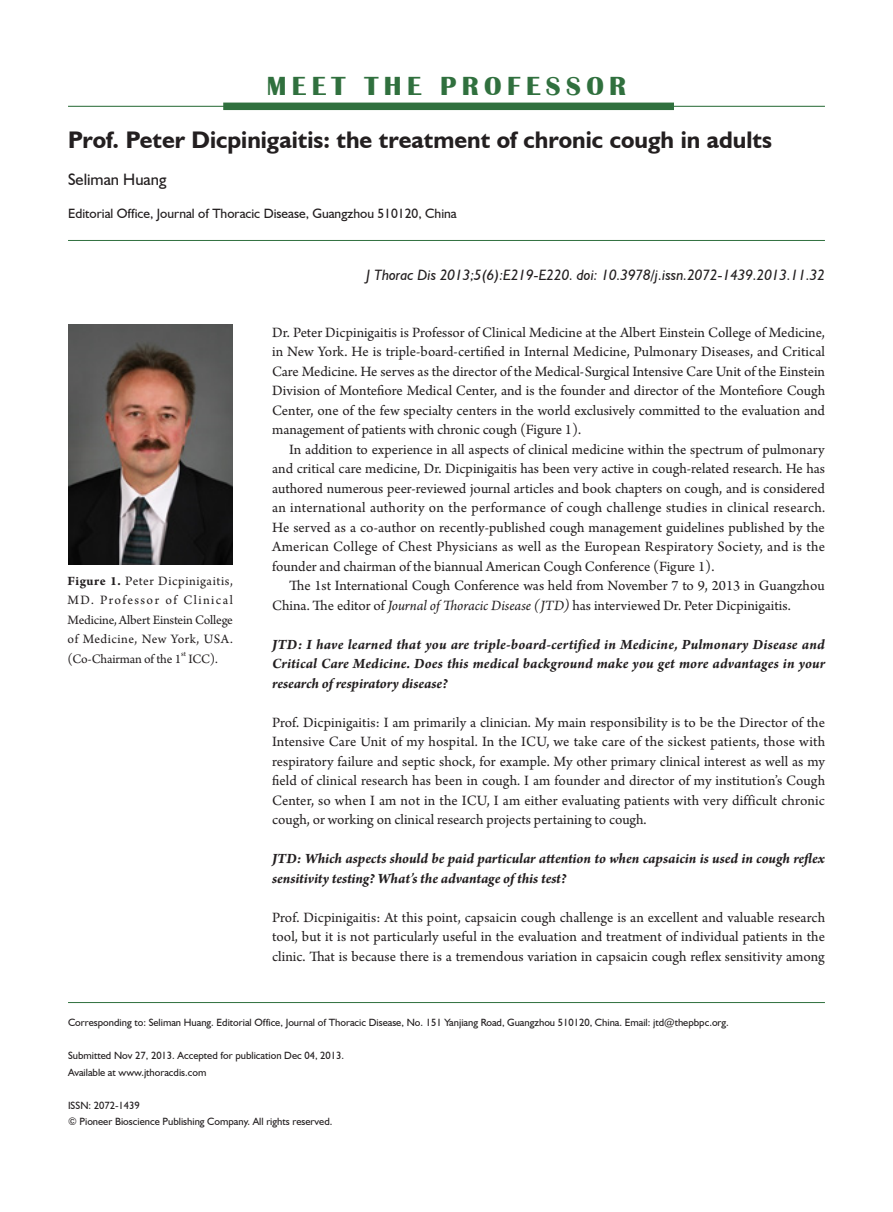
<style>
.page{position:relative;width:893px;height:1212px;background:#fff}
.page>*{position:absolute;margin:0;border:0;box-sizing:border-box;transform-origin:0 0}
.t1{font:700 27px "Britannic";letter-spacing:.2em;color:#30703e}
.文题-JTD{font:700 24px "Humanist 521 BT";color:#231f20}
.作者-JTD{font:16.5px "Humanist 521 BT";color:#231f20}
.t2{font:15px/19.5px "Arno Pro";color:#231f20;text-align:justify}
.t3{font:italic 700 15px/19.5px "Arno Pro";letter-spacing:-.005em;color:#231f20;text-align:justify}
.t4{font:italic 15px "Humanist 521 BT";color:#231f20}
.t5{font:13.5px/19.5px "Arno Pro";letter-spacing:-.01em;color:#231f20;text-align:justify}
.t6{font:13.5px "Humanist 521 BT";color:#231f20}
.t7{font:10.5px "Humanist 521 BT";color:#231f20}
.t8{font:7.8px "Arno Pro";color:#231f20}
.s1{font-weight:700}
.s2{font-style:italic}
</style>
<div class="page">
<div style="left:223px;top:103px;width:451px;height:7px;background:#30703e"></div>
<hr style="left:68px;top:106px;width:757px;height:1px;background:#30703e">
<hr style="left:68px;top:240px;width:757px;height:1px;background:#30703e">
<hr style="left:68px;top:1002px;width:757px;height:1px;background:#30703e">
<img style="left:69px;top:325px;width:164px;height:239px">
<p class="t1" style="left:267px;top:71px;width:361px">MEET THE PROFESSOR</p>
<p class="文题-JTD" style="left:68px;top:125px;width:705px">Prof. Peter Dicpinigaitis: the treatment of chronic cough in adults</p>
<p class="作者-JTD" style="left:68px;top:169px;width:100px">Seliman Huang</p>
<p class="t6" style="left:68px;top:205px;width:390px">Editorial Office, Journal of Thoracic Disease, Guangzhou 510120, China</p>
<p class="t5" style="left:68px;top:571px;width:167px"><span class="s1">Figure 1.</span> Peter Dicpinigaitis, MD. Professor of Clinical Medicine, Albert Einstein College of Medicine, New York, USA. (Co-Chairman of the 1</p>
<p class="t8" style="left:181px;top:650px;width:6px">st</p>
<p class="t5" style="left:188px;top:649px;width:31px">ICC).</p>
<p class="t4" style="left:367px;top:265px;width:460px">J Thorac Dis 2013;5(6):E219-E220. doi: 10.3978/j.issn.2072-1439.2013.11.32</p>
<p class="t2" style="left:272px;top:323px;width:554px">Dr. Peter Dicpinigaitis is Professor of Clinical Medicine at the Albert Einstein College of Medicine, in New York. He is triple-board-certified in Internal Medicine, Pulmonary Diseases, and Critical Care Medicine. He serves as the director of the Medical-Surgical Intensive Care Unit of the Einstein Division of Montefiore Medical Center, and is the founder and director of the Montefiore Cough Center, one of the few specialty centers in the world exclusively committed to the evaluation and management of patients with chronic cough (Figure 1).</p>
<p class="t2" style="left:272px;top:440px;width:554px;text-indent:17px">In addition to experience in all aspects of clinical medicine within the spectrum of pulmonary and critical care medicine, Dr. Dicpinigaitis has been very active in cough-related research. He has authored numerous peer-reviewed journal articles and book chapters on cough, and is considered an international authority on the performance of cough challenge studies in clinical research.<br>He served as a co-author on recently-published cough management guidelines published by the American College of Chest Physicians as well as the European Respiratory Society, and is the founder and chairman of the biannual American Cough Conference (Figure 1).</p>
<p class="t2" style="left:272px;top:577px;width:554px;text-indent:17px">The 1st International Cough Conference was held from November 7 to 9, 2013 in Guangzhou<br>China. The editor of <span class="s2">Journal of Thoracic Disease (JTD)</span> has interviewed Dr. Peter Dicpinigaitis.</p>
<p class="t3" style="left:272px;top:635px;width:554px">JTD: I have learned that you are triple-board-certified in Medicine, Pulmonary Disease and Critical Care Medicine. Does this medical background make you get more advantages in your research of respiratory disease?</p>
<p class="t2" style="left:272px;top:713px;width:554px">Prof. Dicpinigaitis: I am primarily a clinician. My main responsibility is to be the Director of the Intensive Care Unit of my hospital. In the ICU, we take care of the sickest patients, those with respiratory failure and septic shock, for example. My other primary clinical interest as well as my field of clinical research has been in cough. I am founder and director of my institution’s Cough Center, so when I am not in the ICU, I am either evaluating patients with very difficult chronic cough, or working on clinical research projects pertaining to cough.</p>
<p class="t3" style="left:272px;top:849px;width:554px">JTD: Which aspects should be paid particular attention to when capsaicin is used in cough reflex sensitivity testing? What’s the advantage of this test?</p>
<p class="t2" style="left:272px;top:908px;width:554px">Prof. Dicpinigaitis: At this point, capsaicin cough challenge is an excellent and valuable research tool, but it is not particularly useful in the evaluation and treatment of individual patients in the clinic. That is because there is a tremendous variation in capsaicin cough reflex sensitivity among</p>
<p class="t7" style="left:68px;top:1016px;width:662px">Corresponding to: Seliman Huang. Editorial Office, Journal of Thoracic Disease, No. 151 Yanjiang Road, Guangzhou 510120, China. Email: jtd@thepbpc.org.</p>
<p class="t7" style="left:68px;top:1049px;width:278px">Submitted Nov 27, 2013. Accepted for publication Dec 04, 2013.</p>
<p class="t7" style="left:68px;top:1066px;width:140px">Available at www.jthoracdis.com</p>
<p class="t7" style="left:68px;top:1099px;width:73px">ISSN: 2072-1439</p>
<p class="t7" style="left:68px;top:1115px;width:266px">© Pioneer Bioscience Publishing Company. All rights reserved.</p>
</div>
